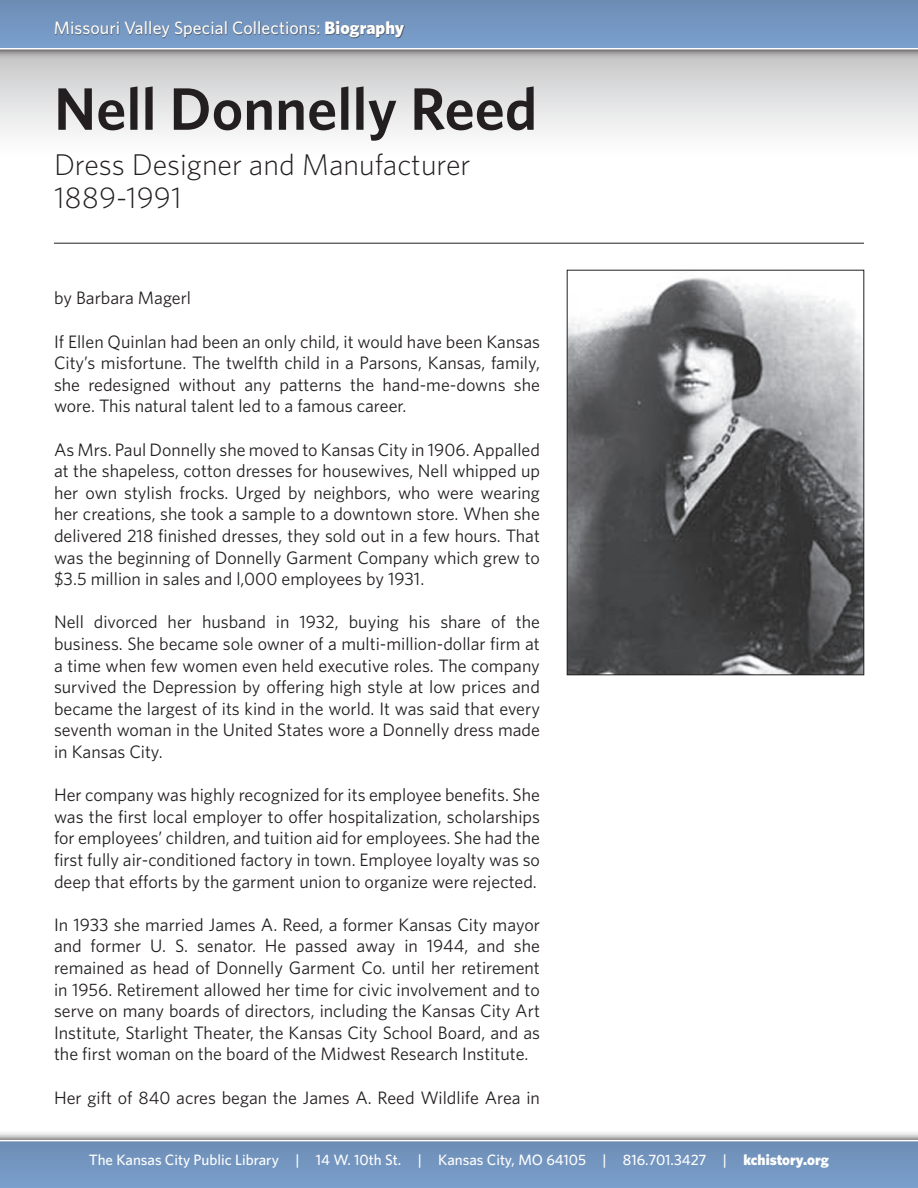
<style>
.page{position:relative;width:918px;height:1188px;background:#fff}
.page>*{position:absolute;margin:0;border:0;box-sizing:border-box;transform-origin:0 0}
.t1{font:600 60px "Whitney";color:#231f20}
.t2{font:300 30px "Whitney";color:#231f20}
.t3{font:18px/21.6px "Whitney";color:#231f20;text-align:justify}
.t4{font:500 18px "Whitney";color:#fff}
.t5{font:500 15px "Whitney";color:#fff}
.s1{font-weight:900}
</style>
<div class="page">
<div style="left:0;top:50px;width:918px;height:108px;background:linear-gradient(to bottom,#c5c5c6,#fff)"></div>
<div style="left:0;top:0;width:918px;height:60px;background:#231f20;opacity:.75"></div>
<div style="left:0;top:0;width:918px;height:48px;background:linear-gradient(to bottom,#6c8db4,#7b9fcc)"></div>
<div style="left:52px;top:16px;width:544px;height:41px;background:#231f20;opacity:.75"></div>
<div style="left:0;top:1130px;width:918px;height:58px;background:#231f20;opacity:.75"></div>
<svg style="left:0;top:1140px;width:918px;height:2px"></svg>
<div style="left:0;top:1142px;width:918px;height:46px;background:#7396c1"></div>
<hr style="left:54px;top:243px;width:810px;height:1px;background:#231f20">
<img style="left:569px;top:277px;width:293px;height:396px">
<div style="left:567px;top:270px;width:297px;height:405px;border:1px solid #231f20"></div>
<p class="t4" style="left:54px;top:17px;width:352px">Missouri Valley Special Collections: <span class="s1">Biography</span></p>
<p class="t1" style="left:54px;top:73px;width:485px">Nell Donnelly Reed</p>
<p class="t2" style="left:54px;top:147px;width:418px">Dress Designer and Manufacturer</p>
<p class="t2" style="left:54px;top:180px;width:129px">1889-1991</p>
<p class="t3" style="left:54px;top:287px;width:139px">by Barbara Magerl</p>
<p class="t3" style="left:54px;top:330px;width:488px">If Ellen Quinlan had been an only child, it would have been Kansas City’s misfortune. The twelfth child in a Parsons, Kansas, family, she redesigned without any patterns the hand-me-downs she wore. This natural talent led to a famous career.</p>
<p class="t3" style="left:54px;top:438px;width:488px">As Mrs. Paul Donnelly she moved to Kansas City in 1906. Appalled at the shapeless, cotton dresses for housewives, Nell whipped up her own stylish frocks. Urged by neighbors, who were wearing her creations, she took a sample to a downtown store. When she delivered 218 finished dresses, they sold out in a few hours. That was the beginning of Donnelly Garment Company which grew to $3.5 million in sales and l,000 employees by 1931.</p>
<p class="t3" style="left:54px;top:611px;width:487px">Nell divorced her husband in 1932, buying his share of the business. She became sole owner of a multi-million-dollar firm at a time when few women even held executive roles. The company survived the Depression by offering high style at low prices and became the largest of its kind in the world. It was said that every seventh woman in the United States wore a Donnelly dress made in Kansas City.</p>
<p class="t3" style="left:54px;top:784px;width:488px">Her company was highly recognized for its employee benefits. She was the first local employer to offer hospitalization, scholarships for employees’ children, and tuition aid for employees. She had the first fully air-conditioned factory in town. Employee loyalty was so deep that efforts by the garment union to organize were rejected.</p>
<p class="t3" style="left:54px;top:913px;width:488px">In 1933 she married James A. Reed, a former Kansas City mayor and former U. S. senator. He passed away in 1944, and she remained as head of Donnelly Garment Co. until her retirement in 1956. Retirement allowed her time for civic involvement and to serve on many boards of directors, including the Kansas City Art Institute, Starlight Theater, the Kansas City School Board, and as the first woman on the board of the Midwest Research Institute.</p>
<p class="t3" style="left:54px;top:1086px;width:488px">Her gift of 840 acres began the James A. Reed Wildlife Area in</p>
<p class="t5" style="left:89px;top:1151px;width:742px">The Kansas City Public Library | 14 W. 10th St. | Kansas City, MO 64105 | 816.701.3427 | <span class="s1">kchistory.org</span></p>
</div>
